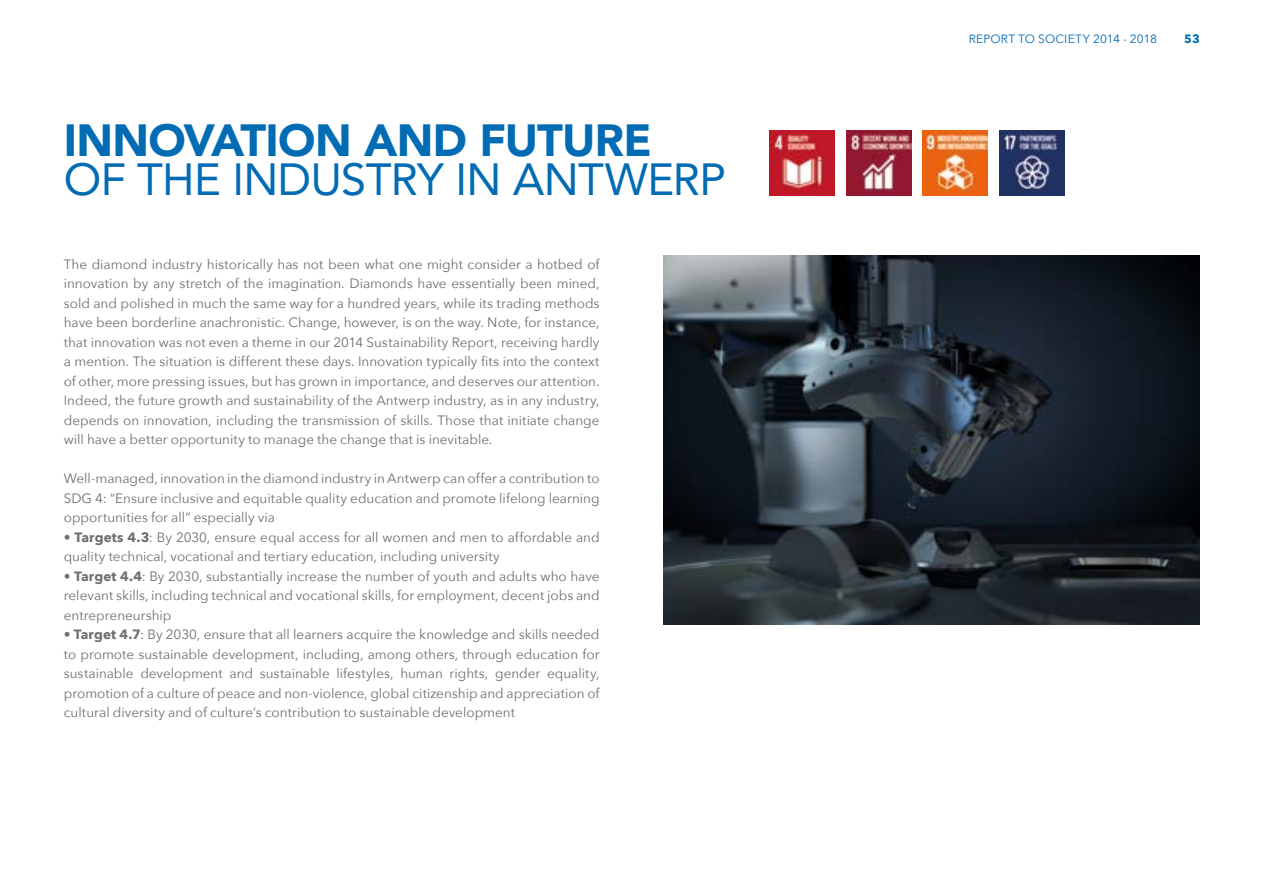
<style>
.page{position:relative;width:1263px;height:893px;background:#fff}
.page>*{position:absolute;margin:0;border:0;box-sizing:border-box;transform-origin:0 0}
.t1{font:45px "Avenir";letter-spacing:-.015em;color:#016bb3}
.t2{font:900 45px "Avenir";letter-spacing:-.015em;color:#016bb3}
.t3{font:13.5px/19.5px "Avenir Next";color:#706f6f;text-align:justify}
.t4{font:12px "Avenir Next";letter-spacing:.01em;color:#016bb3}
.t5{font:700 12px "Avenir Next";color:#016bb3}
.s1{font-weight:700}
</style>
<div class="page">
<img style="left:770px;top:131px;width:64px;height:65px">
<img style="left:923px;top:131px;width:64px;height:65px">
<img style="left:846px;top:131px;width:65px;height:65px">
<img style="left:999px;top:131px;width:65px;height:65px">
<img style="left:663px;top:255px;width:536px;height:370px">
<h1 class="t2" style="left:64px;top:101px;width:589px">INNOVATION AND FUTURE</h1>
<h1 class="t1" style="left:64px;top:143px;width:664px">OF THE INDUSTRY IN ANTWERP</h1>
<p class="t3" style="left:64px;top:254px;width:537px">The diamond industry historically has not been what one might consider a hotbed of innovation by any stretch of the imagination. Diamonds have essentially been mined, sold and polished in much the same way for a hundred years, while its trading methods have been borderline anachronistic. Change, however, is on the way. Note, for instance, that innovation was not even a theme in our 2014 Sustainability Report, receiving hardly a mention. The situation is different these days. Innovation typically fits into the context of other, more pressing issues, but has grown in importance, and deserves our attention.<br>Indeed, the future growth and sustainability of the Antwerp industry, as in any industry, depends on innovation, including the transmission of skills. Those that initiate change will have a better opportunity to manage the change that is inevitable.</p>
<p class="t3" style="left:64px;top:468px;width:537px">Well-managed, innovation in the diamond industry in Antwerp can offer a contribution to SDG 4: “Ensure inclusive and equitable quality education and promote lifelong learning opportunities for all” especially via</p>
<p class="t3" style="left:64px;top:527px;width:537px">• <span class="s1">Targets 4.3</span>: By 2030, ensure equal access for all women and men to affordable and quality technical, vocational and tertiary education, including university</p>
<p class="t3" style="left:64px;top:566px;width:537px">• <span class="s1">Target 4.4</span>: By 2030, substantially increase the number of youth and adults who have relevant skills, including technical and vocational skills, for employment, decent jobs and entrepreneurship</p>
<p class="t3" style="left:64px;top:624px;width:537px">• <span class="s1">Target 4.7</span>: By 2030, ensure that all learners acquire the knowledge and skills needed to promote sustainable development, including, among others, through education for sustainable development and sustainable lifestyles, human rights, gender equality, promotion of a culture of peace and non-violence, global citizenship and appreciation of cultural diversity and of culture’s contribution to sustainable development</p>
<p class="t4" style="left:969px;top:28px;width:190px">REPORT TO SOCIETY 2014 - 2018</p>
<p class="t5" style="left:1184px;top:28px;width:17px">53</p>
</div>
